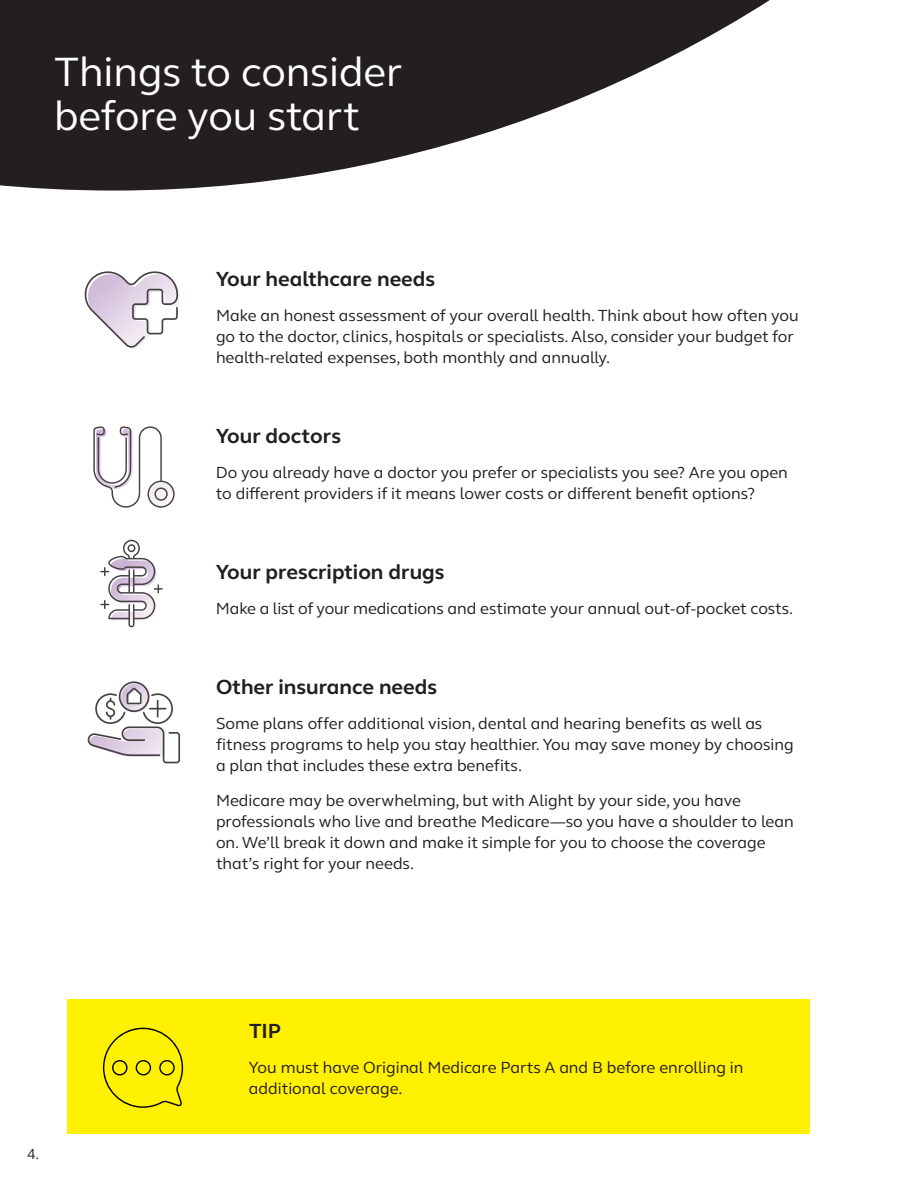
<style>
.page{position:relative;width:918px;height:1188px;background:#fff}
.page>*{position:absolute;margin:0;border:0;box-sizing:border-box;transform-origin:0 0}
.t1{font:42px/45px "FS Thrive Elliot";color:#fff}
.t2{font:700 21px "FS Thrive Elliot";color:#231f20}
.t3{font:16.5px/21px "FS Thrive Elliot";color:#231f20}
.t4{font:15px "FS Thrive Elliot";color:#231f20}
</style>
<div class="page">
<div style="left:68px;top:999px;width:742px;height:135px;background:#fff101"></div>
<svg style="left:0;top:0;width:770px;height:190px;fill:#231f20"></svg>
<svg style="left:84px;top:271px;width:95px;height:77px"></svg>
<svg style="left:88px;top:681px;width:92px;height:82px"></svg>
<svg style="left:93px;top:426px;width:82px;height:82px"></svg>
<svg style="left:100px;top:540px;width:63px;height:87px"></svg>
<svg style="left:103px;top:1028px;width:80px;height:80px"></svg>
<h1 class="t1" style="left:54px;top:53px;width:350px">Things to consider before you start</h1>
<p class="t2" style="left:216px;top:271px;width:221px">Your healthcare needs</p>
<p class="t3" style="left:216px;top:306px;width:584px">Make an honest assessment of your overall health. Think about how often you go to the doctor, clinics, hospitals or specialists. Also, consider your budget for health-related expenses, both monthly and annually.</p>
<p class="t2" style="left:216px;top:428px;width:127px">Your doctors</p>
<p class="t3" style="left:216px;top:463px;width:573px">Do you already have a doctor you prefer or specialists you see? Are you open to different providers if it means lower costs or different benefit options?</p>
<p class="t2" style="left:216px;top:564px;width:230px">Your prescription drugs</p>
<p class="t3" style="left:216px;top:599px;width:579px">Make a list of your medications and estimate your annual out-of-pocket costs.</p>
<p class="t2" style="left:216px;top:680px;width:223px">Other insurance needs</p>
<p class="t3" style="left:216px;top:715px;width:579px">Some plans offer additional vision, dental and hearing benefits as well as fitness programs to help you stay healthier. You may save money by choosing a plan that includes these extra benefits.</p>
<p class="t3" style="left:216px;top:791px;width:579px">Medicare may be overwhelming, but with Alight by your side, you have professionals who live and breathe Medicare—so you have a shoulder to lean on. We’ll break it down and make it simple for you to choose the coverage that’s right for your needs.</p>
<p class="t4" style="left:27px;top:1148px;width:14px">4.</p>
<p class="t2" style="left:249px;top:1024px;width:34px">TIP</p>
<p class="t3" style="left:249px;top:1059px;width:496px">You must have Original Medicare Parts A and B before enrolling in additional coverage.</p>
</div>
